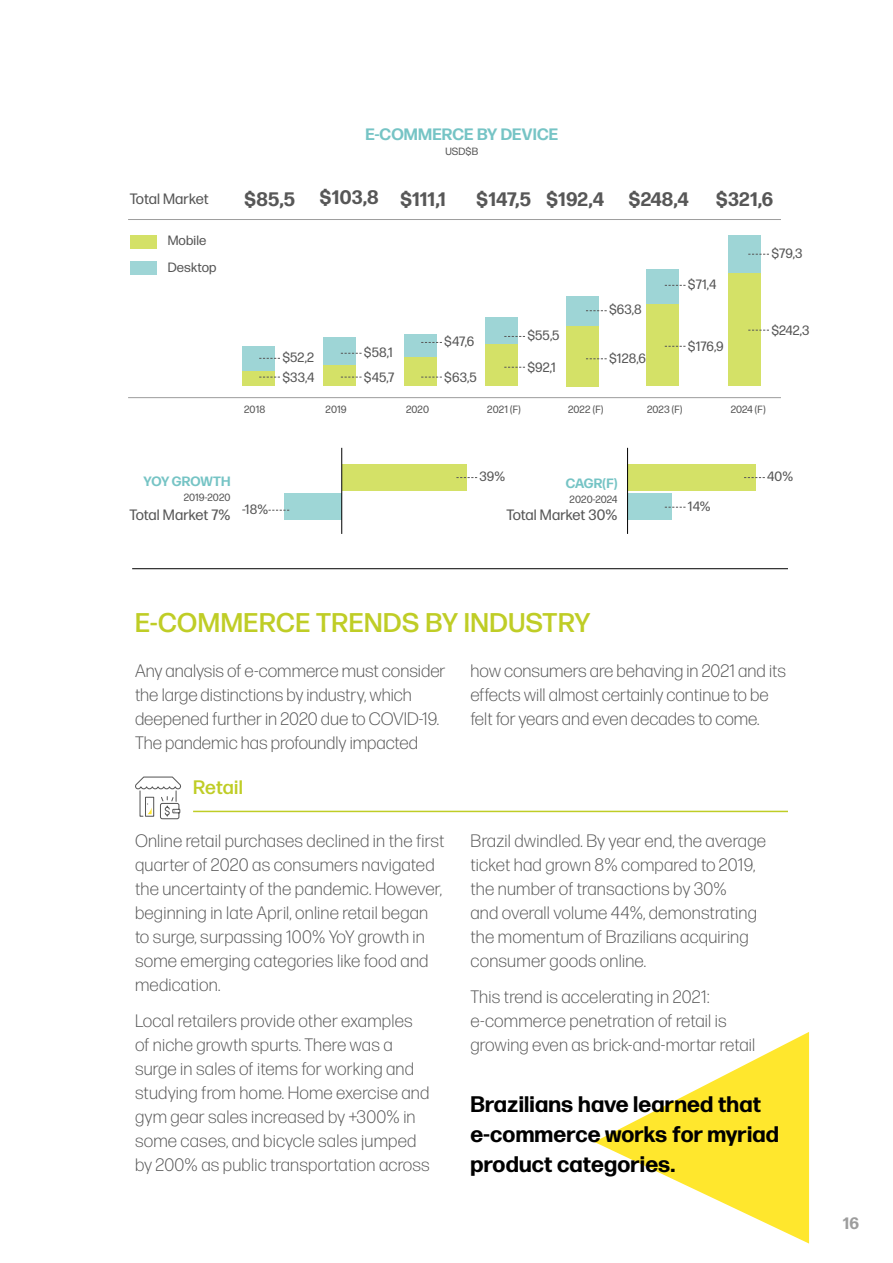
<style>
.page{position:relative;width:893px;height:1263px;background:#fff}
.page>*{position:absolute;margin:0;border:0;box-sizing:border-box;transform-origin:0 0}
.t1{font:500 27px "Forma DJR Text";letter-spacing:.02em;color:#bfcd26}
.t2{font:700 22.5px/30px "Forma DJR Text";letter-spacing:.01em;color:#000}
.t3{font:700 19.5px "Forma DJR Text";letter-spacing:.01em;color:#575757}
.t4{font:500 19.5px "Forma DJR Text";color:#bfcd26}
.t5{font:300 18px/24px "Forma DJR Text";letter-spacing:.01em;color:#575757}
.t6{font:700 16.5px "Forma DJR Text";letter-spacing:.01em;color:#76c4c5}
.t7{font:700 16.5px "Forma DJR Text";color:#9d9d9d}
.t8{font:15px "Forma DJR Text";letter-spacing:-.005em;color:#575757}
.t9{font:13.5px/26.5px "Forma DJR Text";letter-spacing:.01em;color:#575757}
.t10{font:700 13.5px "Forma DJR Text";letter-spacing:-.005em;color:#76c4c5}
.t11{font:10.5px "Forma DJR Text";letter-spacing:.01em;color:#575757}
</style>
<div class="page">
<div style="left:627px;top:493px;width:45px;height:27px;background:#9ed6d6"></div>
<div style="left:627px;top:464px;width:129px;height:26px;background:#d4e167"></div>
<hr style="left:627px;top:448px;width:1px;height:86px;background:#000">
<div style="left:284px;top:493px;width:58px;height:27px;background:#9ed6d6"></div>
<div style="left:342px;top:464px;width:125px;height:26px;background:#d4e167"></div>
<hr style="left:341px;top:448px;width:1px;height:86px;background:#000">
<svg style="left:594px;top:1032px;width:215px;height:211px"></svg>
<hr style="left:132px;top:568px;width:656px;height:1px;background:#000">
<svg style="left:135px;top:776px;width:46px;height:44px"></svg>
<hr style="left:193px;top:811px;width:595px;height:1px;background:#bfcd26">
<hr style="left:128px;top:219px;width:653px;height:1px;background:#9d9d9d">
<hr style="left:128px;top:397px;width:653px;height:1px;background:#9d9d9d">
<div style="left:130px;top:235px;width:27px;height:13px;background:#d4e167"></div>
<div style="left:130px;top:261px;width:27px;height:14px;background:#9ed5d6"></div>
<svg style="left:456px;top:477px;width:21px;height:1px"></svg>
<svg style="left:744px;top:477px;width:21px;height:1px"></svg>
<svg style="left:665px;top:507px;width:20px;height:1px"></svg>
<svg style="left:269px;top:510px;width:20px;height:1px"></svg>
<div style="left:727px;top:271px;width:33px;height:115px;background:#d4e167"></div>
<div style="left:727px;top:235px;width:33px;height:37px;background:#9ed5d6"></div>
<div style="left:647px;top:303px;width:32px;height:83px;background:#d4e167"></div>
<div style="left:647px;top:269px;width:32px;height:34px;background:#9ed5d6"></div>
<div style="left:566px;top:325px;width:32px;height:61px;background:#d4e167"></div>
<div style="left:566px;top:296px;width:32px;height:30px;background:#9ed5d6"></div>
<div style="left:485px;top:342px;width:33px;height:44px;background:#d4e167"></div>
<div style="left:485px;top:317px;width:33px;height:26px;background:#9ed5d6"></div>
<div style="left:404px;top:356px;width:32px;height:30px;background:#d4e167"></div>
<div style="left:404px;top:335px;width:32px;height:22px;background:#9ed5d6"></div>
<div style="left:324px;top:364px;width:32px;height:22px;background:#d4e167"></div>
<div style="left:324px;top:338px;width:32px;height:27px;background:#9ed5d6"></div>
<div style="left:242px;top:371px;width:33px;height:15px;background:#d4e167"></div>
<div style="left:242px;top:346px;width:33px;height:25px;background:#9ed5d6"></div>
<svg style="left:259px;top:377px;width:21px;height:1px"></svg>
<svg style="left:341px;top:377px;width:21px;height:1px"></svg>
<svg style="left:421px;top:377px;width:21px;height:1px"></svg>
<svg style="left:504px;top:367px;width:21px;height:1px"></svg>
<svg style="left:586px;top:358px;width:21px;height:1px"></svg>
<svg style="left:665px;top:346px;width:20px;height:1px"></svg>
<svg style="left:748px;top:330px;width:21px;height:1px"></svg>
<svg style="left:259px;top:358px;width:21px;height:1px"></svg>
<svg style="left:341px;top:353px;width:21px;height:1px"></svg>
<svg style="left:421px;top:342px;width:21px;height:1px"></svg>
<svg style="left:504px;top:336px;width:21px;height:1px"></svg>
<svg style="left:586px;top:310px;width:21px;height:1px"></svg>
<svg style="left:665px;top:285px;width:20px;height:1px"></svg>
<svg style="left:748px;top:254px;width:21px;height:1px"></svg>
<p class="t6" style="left:365px;top:124px;width:194px">E-COMMERCE BY DEVICE</p>
<p class="t11" style="left:445px;top:145px;width:34px">USD$B</p>
<p class="t8" style="left:130px;top:190px;width:80px">Total Market</p>
<p class="t3" style="left:244px;top:186px;width:52px">$85,5</p>
<p class="t3" style="left:320px;top:186px;width:128px">$103,8 $111,1</p>
<p class="t3" style="left:476px;top:187px;width:214px">$147,5 $192,4 $248,4</p>
<p class="t3" style="left:716px;top:187px;width:59px">$321,6</p>
<p class="t9" style="left:168px;top:227px;width:50px">Mobile<br>Desktop</p>
<p class="t9" style="left:771px;top:239px;width:33px">$79,3</p>
<p class="t9" style="left:688px;top:270px;width:30px">$71,4</p>
<p class="t9" style="left:609px;top:296px;width:34px">$63,8</p>
<p class="t9" style="left:282px;top:343px;width:33px">$52,2</p>
<p class="t9" style="left:364px;top:338px;width:30px">$58,1</p>
<p class="t9" style="left:444px;top:327px;width:31px">$47,6</p>
<p class="t9" style="left:282px;top:363px;width:34px">$33,4</p>
<p class="t9" style="left:364px;top:363px;width:32px">$45,7</p>
<p class="t9" style="left:444px;top:363px;width:34px">$63,5</p>
<p class="t9" style="left:527px;top:321px;width:34px">$55,5</p>
<p class="t9" style="left:527px;top:353px;width:30px">$92,1</p>
<p class="t9" style="left:609px;top:345px;width:38px">$128,6</p>
<p class="t9" style="left:688px;top:332px;width:37px">$176,9</p>
<p class="t9" style="left:771px;top:316px;width:40px">$242,3</p>
<p class="t11" style="left:244px;top:403px;width:23px">2018</p>
<p class="t11" style="left:326px;top:403px;width:23px">2019</p>
<p class="t11" style="left:406px;top:403px;width:25px">2020</p>
<p class="t11" style="left:487px;top:403px;width:35px">2021 (F)</p>
<p class="t11" style="left:568px;top:403px;width:37px">2022 (F)</p>
<p class="t11" style="left:647px;top:403px;width:37px">2023 (F)</p>
<p class="t11" style="left:731px;top:403px;width:36px">2024 (F)</p>
<p class="t9" style="left:480px;top:463px;width:27px">39%</p>
<p class="t9" style="left:767px;top:463px;width:28px">40%</p>
<p class="t10" style="left:144px;top:473px;width:88px">YOY GROWTH</p>
<p class="t11" style="left:184px;top:491px;width:48px">2019-2020</p>
<p class="t10" style="left:566px;top:475px;width:53px">CAGR(F)</p>
<p class="t11" style="left:570px;top:493px;width:49px">2020-2024</p>
<p class="t9" style="left:242px;top:495px;width:27px">-18%</p>
<p class="t9" style="left:688px;top:492px;width:24px">14%</p>
<p class="t8" style="left:130px;top:505px;width:102px">Total Market 7%</p>
<p class="t8" style="left:507px;top:505px;width:112px">Total Market 30%</p>
<h1 class="t1" style="left:135px;top:606px;width:457px">E-COMMERCE TRENDS BY INDUSTRY</h1>
<p class="t5" style="left:135px;top:659px;width:312px">Any analysis of e-commerce must consider the large distinctions by industry, which deepened further in 2020 due to COVID-19.<br>The pandemic has profoundly impacted</p>
<p class="t5" style="left:470px;top:659px;width:317px">how consumers are behaving in 2021 and its effects will almost certainly continue to be felt for years and even decades to come.</p>
<p class="t4" style="left:193px;top:775px;width:51px">Retail</p>
<p class="t5" style="left:135px;top:828px;width:311px">Online retail purchases declined in the first quarter of 2020 as consumers navigated the uncertainty of the pandemic. However, beginning in late April, online retail began to surge, surpassing 100% YoY growth in some emerging categories like food and medication.</p>
<p class="t5" style="left:135px;top:1008px;width:296px">Local retailers provide other examples of niche growth spurts. There was a surge in sales of items for working and studying from home. Home exercise and gym gear sales increased by +300% in some cases, and bicycle sales jumped by 200% as public transportation across</p>
<p class="t5" style="left:470px;top:828px;width:297px">Brazil dwindled. By year end, the average ticket had grown 8% compared to 2019, the number of transactions by 30%<br>and overall volume 44%, demonstrating the momentum of Brazilians acquiring consumer goods online.</p>
<p class="t5" style="left:470px;top:984px;width:286px">This trend is accelerating in 2021: e-commerce penetration of retail is growing even as brick-and-mortar retail</p>
<p class="t2" style="left:470px;top:1088px;width:310px">Brazilians have learned that e-commerce works for myriad product categories.</p>
<p class="t7" style="left:843px;top:1212px;width:18px">16</p>
</div>
